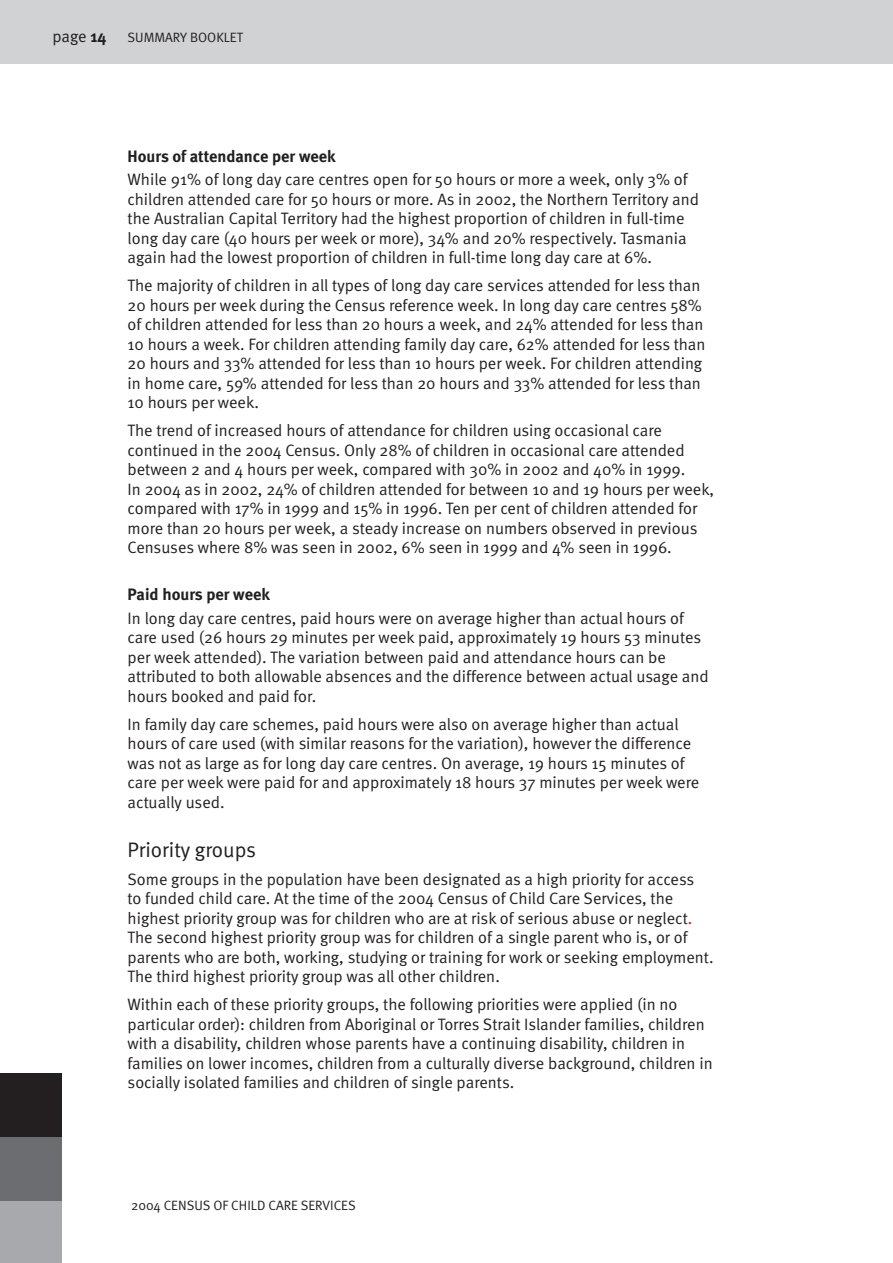
<style>
.page{position:relative;width:893px;height:1263px;background:#fff}
.page>*{position:absolute;margin:0;border:0;box-sizing:border-box;transform-origin:0 0}
.t1{font:21px "Meta Normal";color:#231f20}
.t2{font:16.5px/19.5px "Meta Normal";color:#231f20}
.t3{font:700 16.5px "Meta";color:#231f20}
.t4{font:13.5px "Meta Normal";color:#231f20}
.s1{font-family:"Meta";font-weight:700}
.s2{color:#f00}
</style>
<div class="page">
<div style="left:0;top:0;width:893px;height:64px;background:#d1d2d4"></div>
<div style="left:0;top:1200px;width:62px;height:63px;background:#a8a9ad"></div>
<div style="left:0;top:1137px;width:62px;height:63px;background:#6c6d70"></div>
<div style="left:0;top:1073px;width:62px;height:64px;background:#231f20"></div>
<p class="t2" style="left:52px;top:26px;width:55px">page <span class="s1">14</span></p>
<p class="t4" style="left:128px;top:29px;width:117px">SUMMARY BOOKLET</p>
<p class="t3" style="left:128px;top:146px;width:210px">Hours of attendance per week</p>
<p class="t2" style="left:128px;top:170px;width:573px">While 91% of long day care centres open for 50 hours or more a week, only 3% of children attended care for 50 hours or more. As in 2002, the Northern Territory and the Australian Capital Territory had the highest proportion of children in full-time long day care (40 hours per week or more), 34% and 20% respectively. Tasmania again had the lowest proportion of children in full-time long day care at 6%.</p>
<p class="t2" style="left:128px;top:276px;width:579px">The majority of children in all types of long day care services attended for less than 20 hours per week during the Census reference week. In long day care centres 58% of children attended for less than 20 hours a week, and 24% attended for less than 10 hours a week. For children attending family day care, 62% attended for less than 20 hours and 33% attended for less than 10 hours per week. For children attending in home care, 59% attended for less than 20 hours and 33% attended for less than 10 hours per week.</p>
<p class="t2" style="left:128px;top:421px;width:588px">The trend of increased hours of attendance for children using occasional care continued in the 2004 Census. Only 28% of children in occasional care attended between 2 and 4 hours per week, compared with 30% in 2002 and 40% in 1999.<br>In 2004 as in 2002, 24% of children attended for between 10 and 19 hours per week, compared with 17% in 1999 and 15% in 1996. Ten per cent of children attended for more than 20 hours per week, a steady increase on numbers observed in previous Censuses where 8% was seen in 2002, 6% seen in 1999 and 4% seen in 1996.</p>
<p class="t3" style="left:128px;top:584px;width:144px">Paid hours per week</p>
<p class="t2" style="left:128px;top:608px;width:583px">In long day care centres, paid hours were on average higher than actual hours of care used (26 hours 29 minutes per week paid, approximately 19 hours 53 minutes per week attended). The variation between paid and attendance hours can be attributed to both allowable absences and the difference between actual usage and hours booked and paid for.</p>
<p class="t2" style="left:128px;top:714px;width:573px">In family day care schemes, paid hours were also on average higher than actual hours of care used (with similar reasons for the variation), however the difference was not as large as for long day care centres. On average, 19 hours 15 minutes of care per week were paid for and approximately 18 hours 37 minutes per week were actually used.</p>
<p class="t1" style="left:128px;top:837px;width:130px">Priority groups</p>
<p class="t2" style="left:128px;top:869px;width:588px">Some groups in the population have been designated as a high priority for access<br>to funded child care. At the time of the 2004 Census of Child Care Services, the highest priority group was for children who are at risk of serious abuse or neglect<span class="s2">.<br></span>The second highest priority group was for children of a single parent who is, or of parents who are both, working, studying or training for work or seeking employment.<br>The third highest priority group was all other children.</p>
<p class="t2" style="left:128px;top:994px;width:587px">Within each of these priority groups, the following priorities were applied (in no particular order): children from Aboriginal or Torres Strait Islander families, children with a disability, children whose parents have a continuing disability, children in families on lower incomes, children from a culturally diverse background, children in socially isolated families and children of single parents.</p>
<p class="t4" style="left:131px;top:1197px;width:226px">2004 CENSUS OF CHILD CARE SERVICES</p>
</div>
